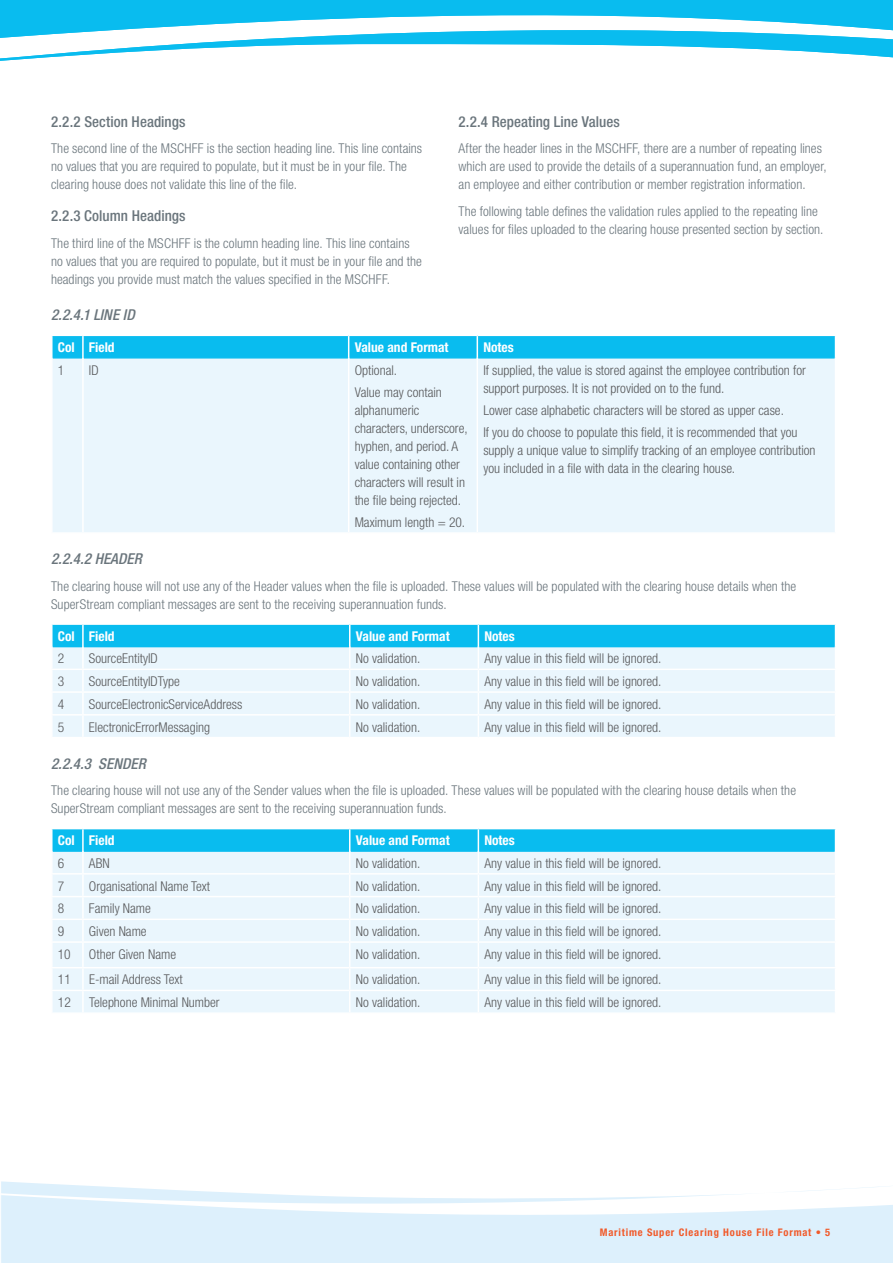
<style>
.page{position:relative;width:893px;height:1263px;background:#fff}
.page>*{position:absolute;margin:0;border:0;box-sizing:border-box;transform-origin:0 0}
.t1{font:500 condensed 15px "Helvetica Neue";letter-spacing:.005em;color:#6a757c}
.t2{font:italic 500 condensed 15px "Helvetica Neue";letter-spacing:.01em;color:#6a757c}
.t3{font:300 condensed 13.5px/18px "Helvetica Neue";color:#58595b}
.t4{font:300 condensed 13.5px/18px "Helvetica Neue";letter-spacing:.005em;color:#6a757c}
.t5{font:700 condensed 13.5px "Helvetica Neue";color:#fff}
.t6{font:700 condensed 10.5px "Helvetica Neue";letter-spacing:.075em;color:#f15a2a}
</style>
<div class="page">
<svg style="left:1px;top:1181px;width:892px;height:82px;fill:#ddf0fc"></svg>
<svg style="left:0;top:0;width:893px;height:61px;fill:#09bcef"></svg>
<div style="left:53px;top:359px;width:782px;height:173px;background:#eaf6fd"></div>
<hr style="left:53px;top:357px;width:29px;height:2px;background:#09bcef">
<hr style="left:84px;top:357px;width:264px;height:2px;background:#09bcef">
<hr style="left:349px;top:357px;width:128px;height:2px;background:#09bcef">
<hr style="left:478px;top:357px;width:357px;height:2px;background:#09bcef">
<hr style="left:82px;top:358px;width:2px;height:174px;background:#fff">
<hr style="left:348px;top:358px;width:1px;height:174px;background:#fff">
<svg style="left:52px;top:335px;width:784px;height:23px;background:#16bfef"></svg>
<hr style="left:477px;top:358px;width:1px;height:174px;background:#fff">
<svg style="left:52px;top:624px;width:784px;height:113px;background:#beebfa"></svg>
<svg style="left:52px;top:828px;width:784px;height:184px;background:#ceeffb"></svg>
<hr style="left:51px;top:941px;width:32px;height:2px;background:#fff">
<hr style="left:83px;top:941px;width:267px;height:2px;background:#fff">
<hr style="left:350px;top:941px;width:128px;height:2px;background:#fff">
<hr style="left:478px;top:941px;width:358px;height:2px;background:#fff">
<hr style="left:51px;top:967px;width:32px;height:1px;background:#fff">
<hr style="left:83px;top:967px;width:267px;height:1px;background:#fff">
<hr style="left:350px;top:967px;width:128px;height:1px;background:#fff">
<hr style="left:478px;top:967px;width:358px;height:1px;background:#fff">
<hr style="left:51px;top:990px;width:32px;height:1px;background:#fff">
<hr style="left:83px;top:990px;width:267px;height:1px;background:#fff">
<hr style="left:350px;top:990px;width:128px;height:1px;background:#fff">
<hr style="left:478px;top:990px;width:358px;height:1px;background:#fff">
<p class="t1" style="left:51px;top:112px;width:136px">2.2.2 Section Headings</p>
<p class="t4" style="left:51px;top:139px;width:373px">The second line of the MSCHFF is the section heading line. This line contains no values that you are required to populate, but it must be in your file. The clearing house does not validate this line of the file.</p>
<p class="t1" style="left:51px;top:207px;width:136px">2.2.3 Column Headings</p>
<p class="t4" style="left:51px;top:234px;width:372px">The third line of the MSCHFF is the column heading line. This line contains no values that you are required to populate, but it must be in your file and the headings you provide must match the values specified in the MSCHFF.</p>
<p class="t1" style="left:459px;top:112px;width:163px">2.2.4 Repeating Line Values</p>
<p class="t4" style="left:459px;top:139px;width:370px">After the header lines in the MSCHFF, there are a number of repeating lines which are used to provide the details of a superannuation fund, an employer, an employee and either contribution or member registration information.</p>
<p class="t4" style="left:459px;top:202px;width:366px">The following table defines the validation rules applied to the repeating line values for files uploaded to the clearing house presented section by section.</p>
<p class="t2" style="left:51px;top:306px;width:85px">2.2.4.1 LINE ID</p>
<p class="t5" style="left:58px;top:339px;width:58px">Col Field</p>
<p class="t5" style="left:355px;top:339px;width:95px">Value and Format</p>
<p class="t5" style="left:483px;top:339px;width:32px">Notes</p>
<p class="t3" style="left:58px;top:361px;width:8px">1</p>
<p class="t3" style="left:89px;top:361px;width:11px">ID</p>
<p class="t3" style="left:355px;top:359px;width:89px;line-height:22.2px">Optional.<br>Value may contain</p>
<p class="t3" style="left:355px;top:401px;width:114px">alphanumeric characters, underscore, hyphen, and period. A value containing other characters will result in the file being rejected.</p>
<p class="t3" style="left:355px;top:513px;width:112px">Maximum length = 20.</p>
<p class="t3" style="left:483px;top:361px;width:324px">If supplied, the value is stored against the employee contribution for support purposes. It is not provided on to the fund.</p>
<p class="t3" style="left:483px;top:399px;width:316px;line-height:22.2px">Lower case alphabetic characters will be stored as upper case.<br>If you do choose to populate this field, it is recommended that you</p>
<p class="t3" style="left:483px;top:441px;width:334px">supply a unique value to simplify tracking of an employee contribution you included in a file with data in the clearing house.</p>
<p class="t2" style="left:51px;top:550px;width:92px">2.2.4.2 HEADER</p>
<p class="t4" style="left:51px;top:577px;width:747px">The clearing house will not use any of the Header values when the file is uploaded. These values will be populated with the clearing house details when the<br>SuperStream compliant messages are sent to the receiving superannuation funds.</p>
<p class="t5" style="left:58px;top:628px;width:58px">Col Field</p>
<p class="t5" style="left:356px;top:628px;width:95px">Value and Format</p>
<p class="t5" style="left:484px;top:628px;width:32px">Notes</p>
<p class="t3" style="left:58px;top:649px;width:8px">2</p>
<p class="t3" style="left:89px;top:649px;width:70px">SourceEntityID</p>
<p class="t3" style="left:356px;top:649px;width:66px">No validation.</p>
<p class="t3" style="left:484px;top:649px;width:179px">Any value in this field will be ignored.</p>
<p class="t3" style="left:58px;top:672px;width:8px">3</p>
<p class="t3" style="left:89px;top:672px;width:92px">SourceEntityIDType</p>
<p class="t3" style="left:356px;top:672px;width:66px">No validation.</p>
<p class="t3" style="left:484px;top:672px;width:179px">Any value in this field will be ignored.</p>
<p class="t3" style="left:58px;top:695px;width:8px">4</p>
<p class="t3" style="left:89px;top:695px;width:155px">SourceElectronicServiceAddress</p>
<p class="t3" style="left:356px;top:695px;width:66px">No validation.</p>
<p class="t3" style="left:484px;top:695px;width:179px">Any value in this field will be ignored.</p>
<p class="t3" style="left:58px;top:718px;width:8px">5</p>
<p class="t3" style="left:89px;top:718px;width:123px">ElectronicErrorMessaging</p>
<p class="t3" style="left:356px;top:718px;width:66px">No validation.</p>
<p class="t3" style="left:484px;top:718px;width:179px">Any value in this field will be ignored.</p>
<p class="t2" style="left:51px;top:754px;width:96px">2.2.4.3 SENDER</p>
<p class="t4" style="left:51px;top:781px;width:746px">The clearing house will not use any of the Sender values when the file is uploaded. These values will be populated with the clearing house details when the<br>SuperStream compliant messages are sent to the receiving superannuation funds.</p>
<p class="t5" style="left:58px;top:832px;width:58px">Col Field</p>
<p class="t5" style="left:356px;top:832px;width:95px">Value and Format</p>
<p class="t5" style="left:484px;top:832px;width:32px">Notes</p>
<p class="t3" style="left:58px;top:854px;width:8px">6</p>
<p class="t3" style="left:89px;top:854px;width:22px">ABN</p>
<p class="t3" style="left:356px;top:854px;width:66px">No validation.</p>
<p class="t3" style="left:484px;top:854px;width:179px">Any value in this field will be ignored.</p>
<p class="t3" style="left:58px;top:877px;width:8px">7</p>
<p class="t3" style="left:89px;top:877px;width:123px">Organisational Name Text</p>
<p class="t3" style="left:356px;top:877px;width:66px">No validation.</p>
<p class="t3" style="left:484px;top:877px;width:179px">Any value in this field will be ignored.</p>
<p class="t3" style="left:58px;top:899px;width:8px">8</p>
<p class="t3" style="left:89px;top:899px;width:64px">Family Name</p>
<p class="t3" style="left:356px;top:899px;width:66px">No validation.</p>
<p class="t3" style="left:484px;top:899px;width:179px">Any value in this field will be ignored.</p>
<p class="t3" style="left:58px;top:922px;width:8px">9</p>
<p class="t3" style="left:89px;top:922px;width:59px">Given Name</p>
<p class="t3" style="left:356px;top:922px;width:66px">No validation.</p>
<p class="t3" style="left:484px;top:922px;width:179px">Any value in this field will be ignored.</p>
<p class="t3" style="left:58px;top:945px;width:14px">10</p>
<p class="t3" style="left:89px;top:945px;width:89px">Other Given Name</p>
<p class="t3" style="left:356px;top:945px;width:66px">No validation.</p>
<p class="t3" style="left:484px;top:945px;width:179px">Any value in this field will be ignored.</p>
<p class="t3" style="left:58px;top:970px;width:14px">11</p>
<p class="t3" style="left:89px;top:970px;width:95px">E-mail Address Text</p>
<p class="t3" style="left:356px;top:970px;width:66px">No validation.</p>
<p class="t3" style="left:484px;top:970px;width:179px">Any value in this field will be ignored.</p>
<p class="t3" style="left:58px;top:993px;width:14px">12</p>
<p class="t3" style="left:89px;top:993px;width:132px">Telephone Minimal Number</p>
<p class="t3" style="left:356px;top:993px;width:66px">No validation.</p>
<p class="t3" style="left:484px;top:993px;width:179px">Any value in this field will be ignored.</p>
<p class="t6" style="left:600px;top:1226px;width:232px">Maritime Super Clearing House File Format • 5</p>
</div>
